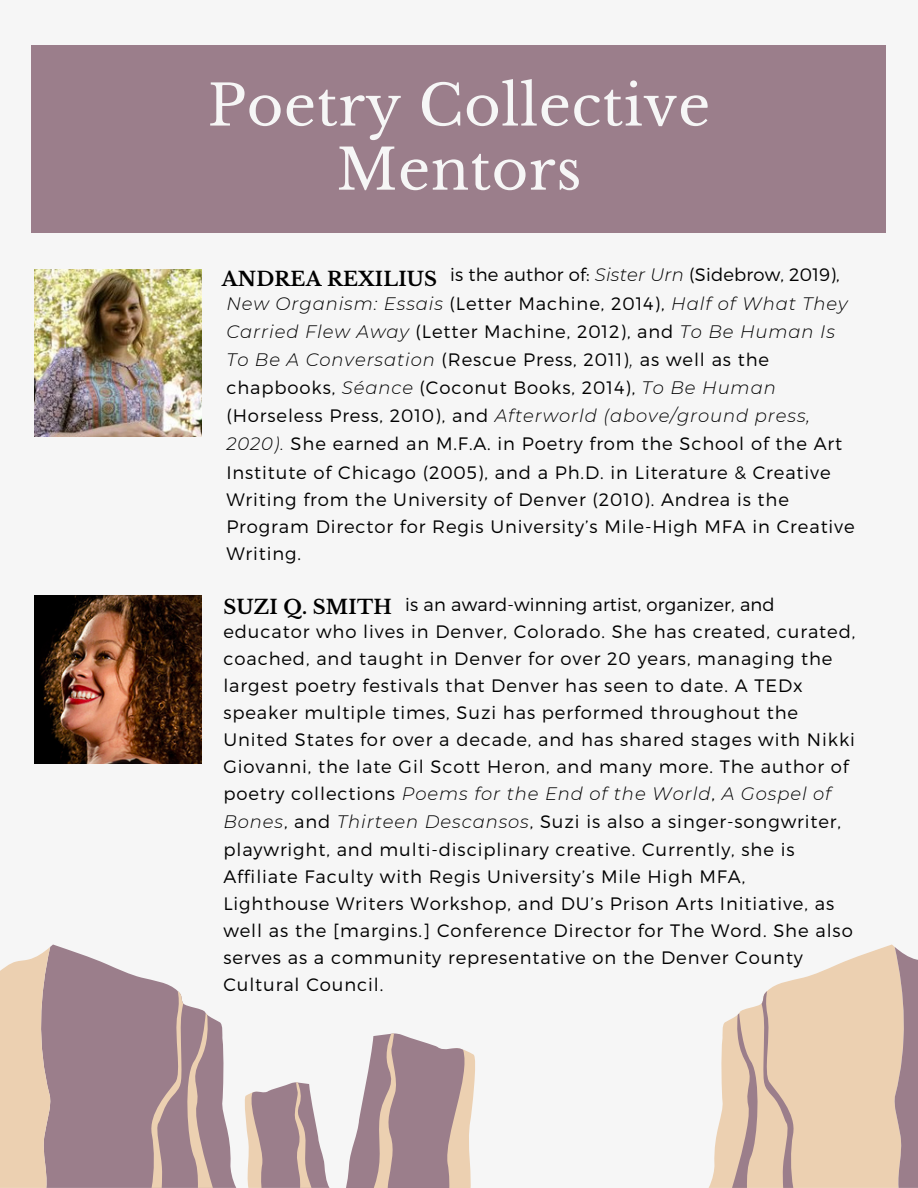
<style>
.page{position:relative;width:918px;height:1188px;background:#fff}
.page>*{position:absolute;margin:0;border:0;box-sizing:border-box;transform-origin:0 0}
.t1{font:55.95px/64.2px "Libre Baskerville";letter-spacing:.01em;color:#f6f6f6;text-align:center}
.t2{font:700 19.5px "Libre Baskerville";letter-spacing:.01em;color:#000}
.t3{font:300 18px/27.2px "Montserrat";letter-spacing:.05em;color:#000}
.t4{font:300 18px "Montserrat";letter-spacing:.01em;color:#000}
.s1{font-style:italic}
</style>
<div class="page">
<div style="left:0;top:0;width:918px;height:1187px;background:#f6f6f6"></div>
<div style="left:32px;top:46px;width:854px;height:186px;background:#9b7e8b"></div>
<svg style="left:50px;top:945px;width:186px;height:242px;fill:#9b7e8b"></svg>
<svg style="left:0;top:947px;width:51px;height:240px;background:#e4cab1"></svg>
<svg style="left:151px;top:991px;width:62px;height:196px;background:#af9497"></svg>
<svg style="left:245px;top:1082px;width:84px;height:105px"></svg>
<svg style="left:709px;top:945px;width:186px;height:242px;fill:#ecd0b1"></svg>
<svg style="left:894px;top:947px;width:24px;height:240px;background:#b19698"></svg>
<svg style="left:732px;top:991px;width:62px;height:196px;background:#dbc1ac"></svg>
<img style="left:35px;top:596px;width:166px;height:167px">
<img style="left:35px;top:269px;width:166px;height:168px">
<svg style="left:346px;top:1033px;width:129px;height:155px"></svg>
<p class="t1" style="left:208px;top:74px;width:504px">Poetry Collective<br>Mentors</p>
<p class="t2" style="left:222px;top:267px;width:217px">ANDREA REXILIUS</p>
<p class="t4" style="left:450px;top:263px;width:391px">is the author of: <span class="s1">Sister Urn</span> (Sidebrow, 2019),</p>
<h2 class="t3" style="left:226px;top:289px;width:630px;line-height:27.8px"><span class="s1">New Organism: Essais</span> (Letter Machine, 2014), <span class="s1">Half of What They Carried Flew Away</span> (Letter Machine, 2012), and <span class="s1">To Be Human Is To Be A Conversation</span> (Rescue Press, 2011)<span class="s1">,</span> as well as the chapbooks, <span class="s1">Séance</span> (Coconut Books, 2014), <span class="s1">To Be Human </span>(Horseless Press, 2010), and <span class="s1">Afterworld (above/ground press, 2020).</span> She earned an M.F.A. in Poetry from the School of the Art Institute of Chicago (2005), and a Ph.D. in Literature &amp; Creative Writing from the University of Denver (2010). Andrea is the Program Director for Regis University’s Mile-High MFA in Creative Writing.</h2>
<p class="t2" style="left:223px;top:595px;width:170px">SUZI Q. SMITH</p>
<h2 class="t4" style="left:405px;top:593px;width:371px">is an award-winning artist, organizer, and</h2>
<h1 class="t3" style="left:223px;top:617px;width:634px">educator who lives in Denver, Colorado. She has created, curated, coached, and taught in Denver for over 20 years, managing the largest poetry festivals that Denver has seen to date. A TEDx speaker multiple times, Suzi has performed throughout the United States for over a decade, and has shared stages with Nikki Giovanni, the late Gil Scott Heron, and many more. The author of poetry collections <span class="s1">Poems for the End of the World</span>, <span class="s1">A Gospel of Bones</span>, and <span class="s1">Thirteen Descansos</span>, Suzi is also a singer-songwriter, playwright, and multi-disciplinary creative. Currently, she is Affiliate Faculty with Regis University’s Mile High MFA, Lighthouse Writers Workshop, and DU’s Prison Arts Initiative, as well as the [margins.] Conference Director for The Word. She also serves as a community representative on the Denver County Cultural Council.</h1>
</div>
